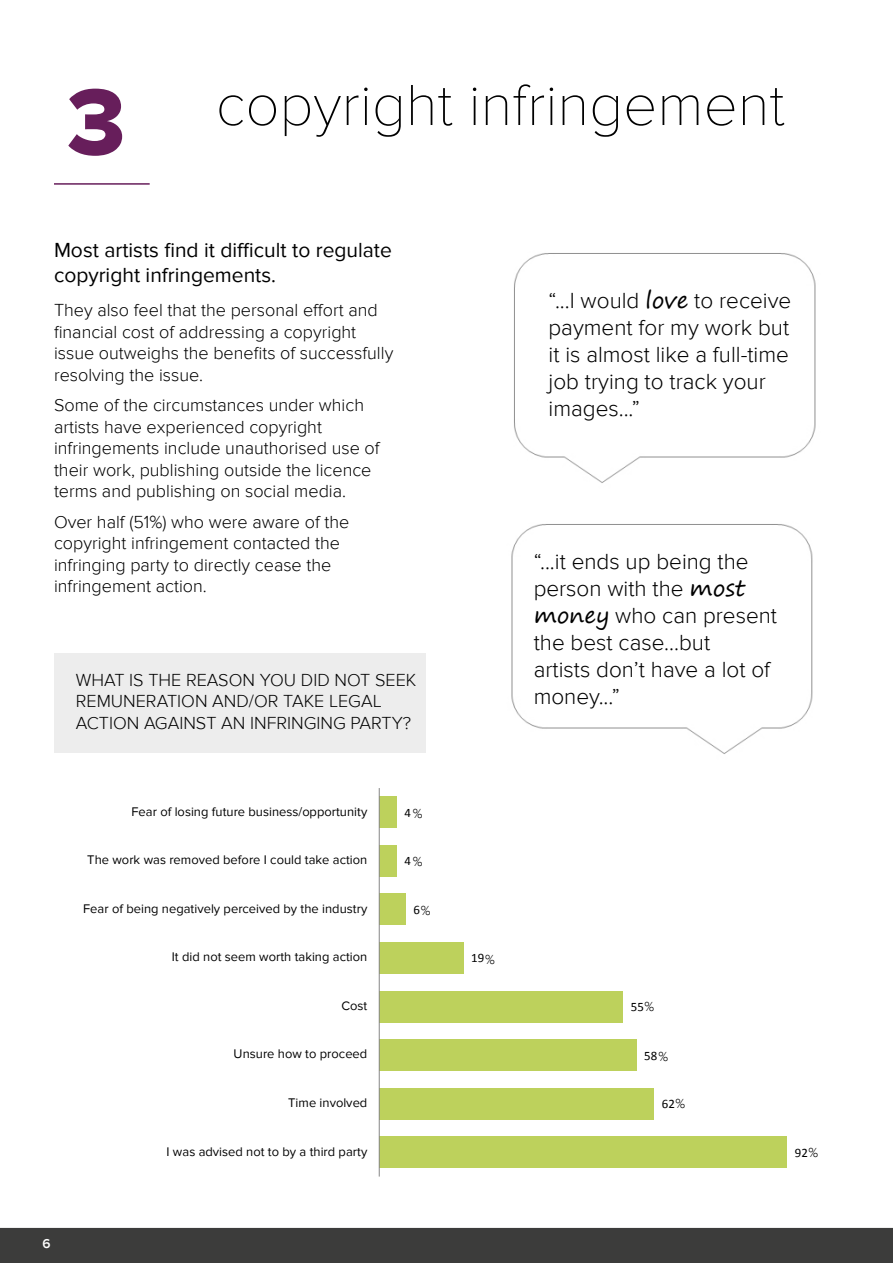
<style>
.page{position:relative;width:893px;height:1263px;background:#fff}
.page>*{position:absolute;margin:0;border:0;box-sizing:border-box;transform-origin:0 0}
.t1{font:97.5px "Proxima Nova Extrabld";color:#671e5b}
.t2{font:100 60px "Proxima Nova T";color:#000}
.t3{font:300 22.5px/27px "Proxima Nova";color:#000}
.t4{font:21px/25.2px "Proxima Nova";color:#000}
.t5{font:300 18px/21.6px "Proxima Nova";color:#000}
.t6{font:600 13.5px "Proxima Nova";color:#fff}
.t7{font:300 13.5px "Proxima Nova";color:#000}
.t8{font:12.9px "Proxima Nova";letter-spacing:.005em;color:#000}
.t9{font:12.9px "Calibri";color:#000}
.s1{font-family:"Proxima Nova";font-weight:300;font-size:13.5px}
.s2{font-family:"Segoe Print";font-weight:400}
</style>
<div class="page">
<div style="left:0;top:1228px;width:893px;height:35px;background:#3c3c3b"></div>
<div style="left:379px;top:1136px;width:408px;height:32px;background:#bdd15c"></div>
<div style="left:379px;top:1088px;width:275px;height:31px;background:#bdd15c"></div>
<div style="left:379px;top:1039px;width:257px;height:32px;background:#bdd15c"></div>
<div style="left:379px;top:991px;width:244px;height:31px;background:#bdd15c"></div>
<div style="left:379px;top:942px;width:84px;height:32px;background:#bdd15c"></div>
<div style="left:379px;top:894px;width:27px;height:31px;background:#bdd15c"></div>
<div style="left:379px;top:845px;width:18px;height:31px;background:#bdd15c"></div>
<div style="left:379px;top:796px;width:18px;height:32px;background:#bdd15c"></div>
<hr style="left:379px;top:788px;width:1px;height:388px;background:#868686">
<hr style="left:54px;top:183px;width:96px;height:2px;background:#671e5b">
<img style="left:514px;top:253px;width:302px;height:230px">
<img style="left:511px;top:524px;width:302px;height:230px">
<div style="left:54px;top:653px;width:371px;height:99px;background:#ededed"></div>
<h1 class="t1" style="left:67px;top:66px;width:60px">3</h1>
<h2 class="t2" style="left:216px;top:71px;width:571px">copyright infringement</h2>
<p class="t4" style="left:54px;top:237px;width:339px">Most artists find it difficult to regulate copyright infringements.</p>
<p class="t5" style="left:54px;top:300px;width:341px">They also feel that the personal effort and financial cost of addressing a copyright issue outweighs the benefits of successfully resolving the issue.</p>
<p class="t5" style="left:54px;top:394px;width:327px">Some of the circumstances under which artists have experienced copyright infringements include unauthorised use of their work, publishing outside the licence terms and publishing on social media.</p>
<p class="t5" style="left:54px;top:511px;width:297px">Over half (51%) who were aware of the copyright infringement contacted the infringing party to directly cease the infringement action.</p>
<p class="t5" style="left:76px;top:669px;width:342px">WHAT IS THE REASON YOU DID NOT SEEK<br>REMUNERATION AND/OR TAKE LEGAL<br>ACTION AGAINST AN INFRINGING PARTY?</p>
<p class="t6" style="left:43px;top:1236px;width:10px">6</p>
<p class="t8" style="left:131px;top:804px;width:237px">Fear of losing future business/opportunity</p>
<p class="t8" style="left:87px;top:852px;width:281px">The work was removed before I could take action</p>
<p class="t8" style="left:83px;top:901px;width:286px">Fear of being negatively perceived by the industry</p>
<p class="t8" style="left:172px;top:950px;width:197px">It did not seem worth taking action</p>
<p class="t8" style="left:341px;top:998px;width:28px">Cost</p>
<p class="t8" style="left:234px;top:1047px;width:135px">Unsure how to proceed</p>
<p class="t8" style="left:288px;top:1095px;width:81px">Time involved</p>
<p class="t8" style="left:167px;top:1144px;width:202px">I was advised not to by a third party</p>
<p class="t9" style="left:405px;top:804px;width:19px">4<span class="s1">%</span></p>
<p class="t9" style="left:405px;top:853px;width:19px">4<span class="s1">%</span></p>
<p class="t9" style="left:413px;top:901px;width:8px">6</p>
<p class="t7" style="left:421px;top:903px;width:11px">%</p>
<p class="t3" style="left:549px;top:287px;width:244px">“...I would <span class="s2">love</span> to receive payment for my work but it is almost like a full-time job trying to track your images...”</p>
<p class="t3" style="left:534px;top:548px;width:245px">“...it ends up being the person with the <span class="s2">most money</span> who can present the best case...but<br>artists don’t have a lot of money...”</p>
<p class="t9" style="left:471px;top:950px;width:25px">19<span class="s1">%</span></p>
<p class="t9" style="left:631px;top:999px;width:25px">55<span class="s1">%</span></p>
<p class="t9" style="left:644px;top:1047px;width:25px">58<span class="s1">%</span></p>
<p class="t9" style="left:662px;top:1096px;width:25px">62<span class="s1">%</span></p>
<p class="t9" style="left:795px;top:1144px;width:25px">92<span class="s1">%</span></p>
</div>
